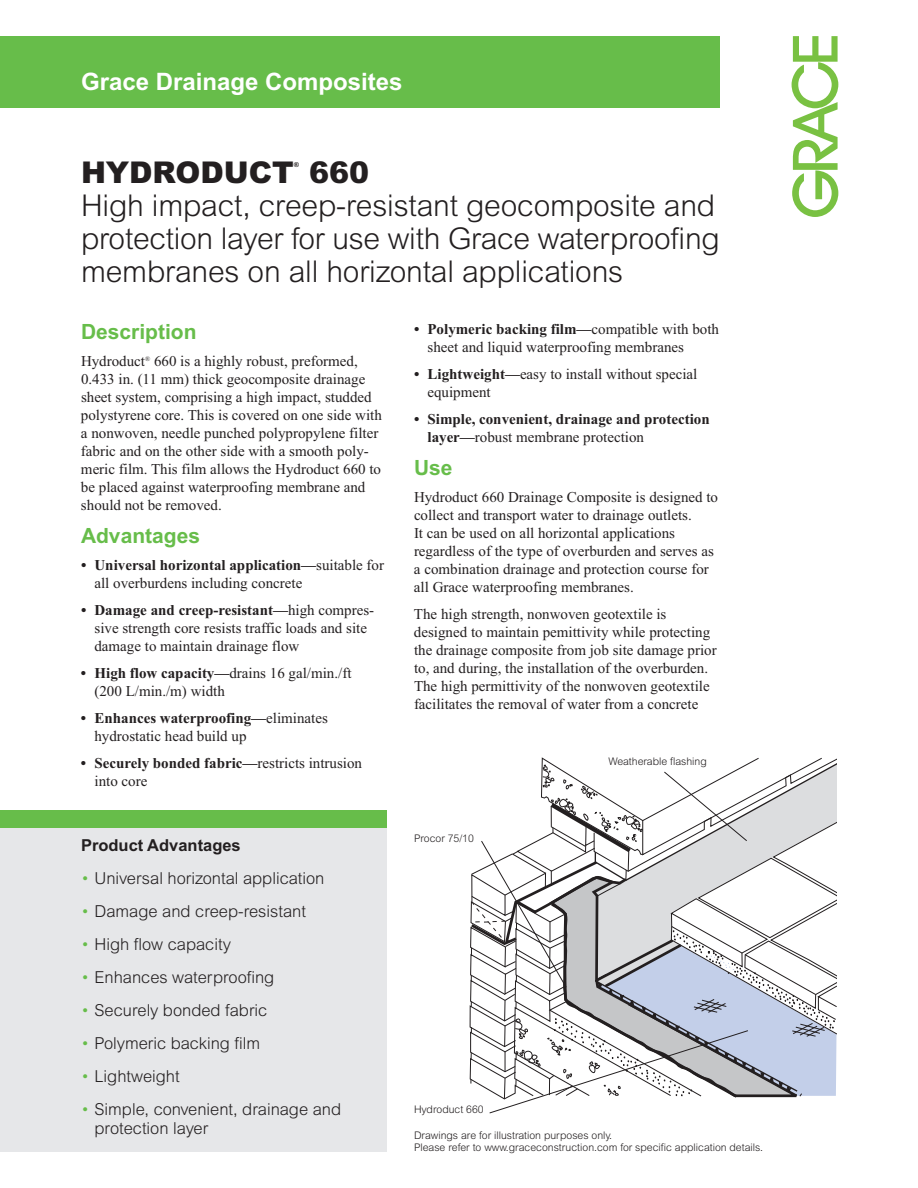
<style>
.page{position:relative;width:918px;height:1188px;background:#fff}
.page>*{position:absolute;margin:0;border:0;box-sizing:border-box;transform-origin:0 0}
.t1{font:300 30px/33px "Arial";letter-spacing:-.005em;color:#231f20}
.t2{font:900 30px "Arial";color:#231f20}
.t3{font:700 24px "Arial";color:#fff}
.t4{font:700 21px "Arial";color:#67bd4a}
.t5{font:300 16.5px/19.5px "Arial";color:#231f20}
.t6{font:700 16.5px "Arial";color:#231f20}
.t7{font:15px/18px "Times New Roman";color:#231f20}
.t8{font:700 15px/18px "Times New Roman";color:#231f20}
.t9{font:300 10.5px/12px "Arial";color:#231f20}
.t10{font:900 6.75px "Arial";color:#231f20}
.t11{font:6.75px "Times New Roman";color:#231f20}
.s1{font-weight:700}
.s2{color:#67bd4a}
.s3{font-weight:400}
</style>
<div class="page">
<div style="left:0;top:36px;width:720px;height:72px;background:#67bd4a"></div>
<svg style="left:792px;top:36px;width:46px;height:181px"></svg>
<div style="left:0;top:810px;width:387px;height:18px;background:#67bd4a"></div>
<div style="left:0;top:828px;width:387px;height:324px;background:#e6e7e9"></div>
<svg style="left:470px;top:757px;width:367px;height:357px"></svg>
<h2 class="t3" style="left:81px;top:68px;width:323px">Grace Drainage Composites</h2>
<h1 class="t2" style="left:81px;top:156px;width:214px">HYDRODUCT</h1>
<p class="t10" style="left:294px;top:161px;width:7px">®</p>
<h1 class="t2" style="left:309px;top:156px;width:62px">660</h1>
<h1 class="t1" style="left:81px;top:192px;width:640px">High impact, creep-resistant geocomposite and protection layer for use with Grace waterproofing membranes on all horizontal applications</h1>
<h3 class="t4" style="left:81px;top:320px;width:117px">Description</h3>
<p class="t7" style="left:81px;top:352px;width:66px">Hydroduct</p>
<p class="t11" style="left:145px;top:354px;width:7px">®</p>
<p class="t7" style="left:81px;top:352px;width:302px;text-indent:73px">660 is a highly robust, preformed, 0.433 in. (11 mm) thick geocomposite drainage sheet system, comprising a high impact, studded polystyrene core. This is covered on one side with a nonwoven, needle punched polypropylene filter fabric and on the other side with a smooth poly&shy;meric film. This film allows the Hydroduct 660 to be placed against waterproofing membrane and should not be removed.</p>
<h3 class="t4" style="left:81px;top:524px;width:121px">Advantages</h3>
<p class="t7" style="left:94px;top:556px;width:291px;text-indent:-13px"><span class="s1">• Universal horizontal application—</span>suitable for all overburdens including concrete</p>
<p class="t7" style="left:94px;top:601px;width:281px;text-indent:-13px"><span class="s1">• Damage and creep-resistant—</span>high compres&shy;sive strength core resists traffic loads and site damage to maintain drainage flow</p>
<p class="t7" style="left:94px;top:664px;width:259px;text-indent:-14px"><span class="s1">• High flow capacity—</span>drains 16 gal/min./ft (200 L/min./m) width</p>
<p class="t7" style="left:94px;top:709px;width:235px;text-indent:-13px"><span class="s1">• Enhances waterproofing—</span>eliminates hydrostatic head build up</p>
<p class="t7" style="left:94px;top:754px;width:269px;text-indent:-13px"><span class="s1">• Securely bonded fabric—</span>restricts intrusion into core</p>
<p class="t6" style="left:81px;top:835px;width:161px">Product Advantages</p>
<p class="t5" style="left:81px;top:869px;width:245px"><span class="s2">•</span> Universal horizontal application</p>
<p class="t5" style="left:81px;top:902px;width:226px"><span class="s2">•</span> Damage and creep-resistant</p>
<p class="t5" style="left:81px;top:935px;width:151px"><span class="s2">•</span> High flow capacity</p>
<p class="t5" style="left:81px;top:968px;width:195px"><span class="s2">•</span> Enhances waterproofing</p>
<p class="t5" style="left:81px;top:1001px;width:188px"><span class="s2">•</span> Securely bonded fabric</p>
<p class="t5" style="left:81px;top:1034px;width:181px"><span class="s2">•</span> Polymeric backing film</p>
<p class="t5" style="left:81px;top:1067px;width:100px"><span class="s2">•</span> Lightweight</p>
<p class="t5" style="left:95px;top:1100px;width:248px;text-indent:-14px"><span class="s2">•</span> Simple, convenient, drainage and protection layer</p>
<p class="t7" style="left:428px;top:320px;width:293px;text-indent:-14px"><span class="s1">• Polymeric backing film—</span>compatible with both sheet and liquid waterproofing membranes</p>
<p class="t7" style="left:428px;top:365px;width:271px;text-indent:-14px"><span class="s1">• Lightweight—</span>easy to install without special equipment</p>
<p class="t8" style="left:428px;top:410px;width:284px;text-indent:-14px">• Simple, convenient, drainage and protection layer—<span class="s3">robust membrane protection</span></p>
<h3 class="t4" style="left:414px;top:456px;width:40px">Use</h3>
<p class="t7" style="left:414px;top:488px;width:306px">Hydroduct 660 Drainage Composite is designed to collect and transport water to drainage outlets.<br>It can be used on all horizontal applications regardless of the type of overburden and serves as a combination drainage and protection course for all Grace waterproofing membranes.</p>
<p class="t7" style="left:414px;top:605px;width:304px">The high strength, nonwoven geotextile is designed to maintain pemittivity while protecting the drainage composite from job site damage prior to, and during, the installation of the overburden.<br>The high permittivity of the nonwoven geotextile facilitates the removal of water from a concrete</p>
<p class="t9" style="left:414px;top:833px;width:61px">Procor 75/10</p>
<p class="t9" style="left:414px;top:1105px;width:71px">Hydroduct 660</p>
<p class="t9" style="left:608px;top:756px;width:100px">Weatherable flashing</p>
<p class="t9" style="left:414px;top:1131px;width:350px">Drawings are for illustration purposes only.<br>Please refer to www.graceconstruction.com for specific application details.</p>
</div>
